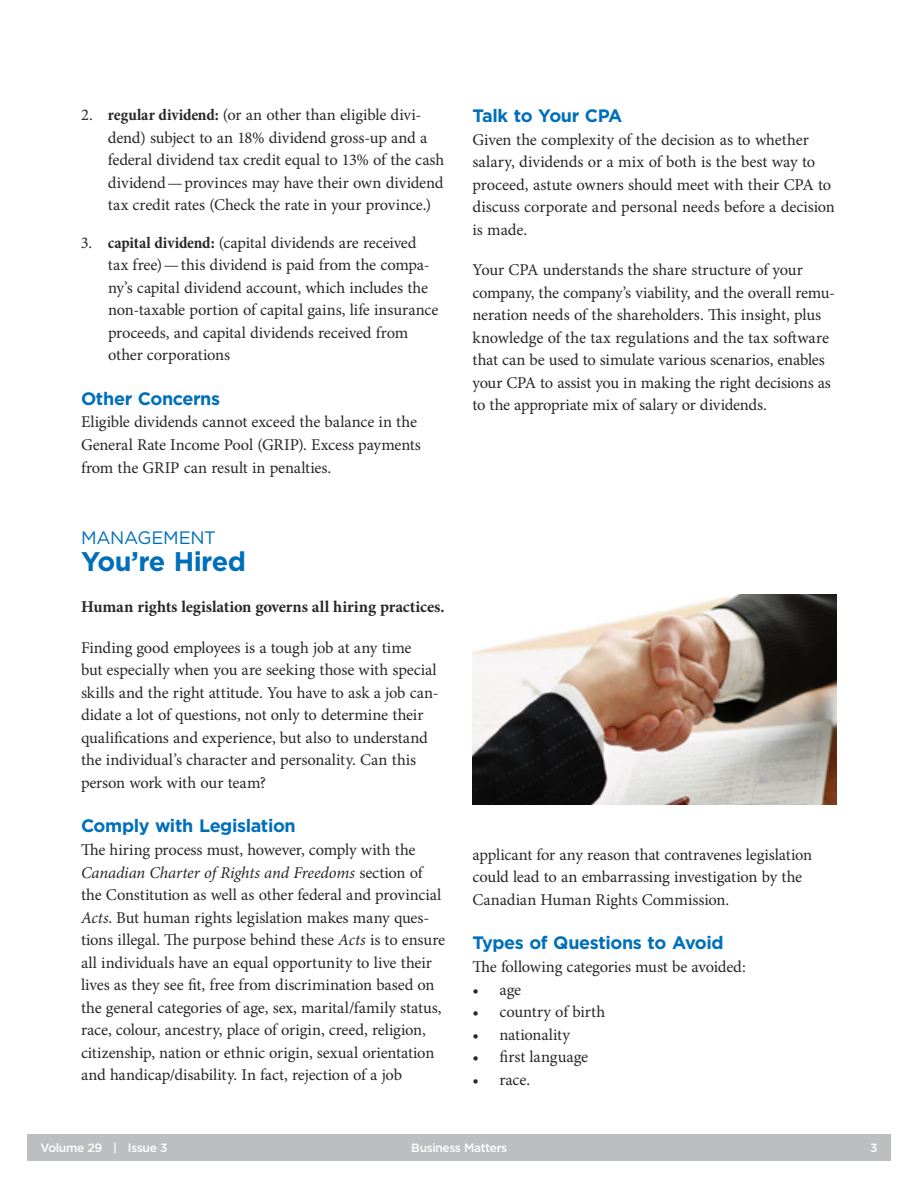
<style>
.page{position:relative;width:918px;height:1188px;background:#fff}
.page>*{position:absolute;margin:0;border:0;box-sizing:border-box;transform-origin:0 0}
.t1{font:700 27px "Gotham";letter-spacing:-.025em;color:#006fba}
.t2{font:700 18px "Gotham";letter-spacing:-.025em;color:#006fba}
.t3{font:18px "Gotham";letter-spacing:-.015em;color:#006fba}
.t4{font:16.5px/22.5px "Minion Pro";letter-spacing:-.01em;color:#292829}
.t5{font:700 16.5px "Minion Pro";letter-spacing:-.005em;color:#292829}
.t6{font:500 12px "Gotham";letter-spacing:-.03em;color:#fff}
.s1{font-weight:700;font-stretch:condensed}
.s2{font-style:italic}
</style>
<div class="page">
<div style="left:27px;top:1134px;width:864px;height:27px;background:#bcbec0"></div>
<img style="left:472px;top:594px;width:365px;height:211px">
<p class="t4" style="left:108px;top:104px;width:338px;text-indent:-27px">2. <span class="s1">regular dividend:</span> (or an other than eligible divi&shy;dend) subject to an 18% dividend gross-up and a federal dividend tax credit equal to 13% of the cash dividend—provinces may have their own dividend tax credit rates (Check the rate in your province.)</p>
<p class="t4" style="left:108px;top:231px;width:332px;text-indent:-27px">3. <span class="s1">capital dividend:</span> (capital dividends are received tax free)—this dividend is paid from the compa&shy;ny’s capital dividend account, which includes the non-taxable portion of capital gains, life insurance proceeds, and capital dividends received from other corporations</p>
<p class="t2" style="left:81px;top:387px;width:141px">Other Concerns</p>
<p class="t4" style="left:81px;top:411px;width:342px">Eligible dividends cannot exceed the balance in the<br>General Rate Income Pool (GRIP). Excess payments from the GRIP can result in penalties.</p>
<p class="t2" style="left:472px;top:104px;width:152px">Talk to Your CPA</p>
<p class="t4" style="left:472px;top:128px;width:364px">Given the complexity of the decision as to whether salary, dividends or a mix of both is the best way to proceed, astute owners should meet with their CPA to discuss corporate and personal needs before a decision is made.</p>
<p class="t4" style="left:472px;top:259px;width:364px">Your CPA understands the share structure of your company, the company’s viability, and the overall remu&shy;neration needs of the shareholders. This insight, plus knowledge of the tax regulations and the tax software that can be used to simulate various scenarios, enables your CPA to assist you in making the right decisions as to the appropriate mix of salary or dividends.</p>
<p class="t3" style="left:81px;top:527px;width:136px">MANAGEMENT</p>
<h1 class="t1" style="left:81px;top:544px;width:166px">You’re Hired</h1>
<p class="t5" style="left:81px;top:595px;width:365px">Human rights legislation governs all hiring practices.</p>
<p class="t4" style="left:81px;top:636px;width:359px">Finding good employees is a tough job at any time<br>but especially when you are seeking those with special skills and the right attitude. You have to ask a job can&shy;didate a lot of questions, not only to determine their qualifications and experience, but also to understand the individual’s character and personality. Can this person work with our team?</p>
<p class="t2" style="left:81px;top:814px;width:216px">Comply with Legislation</p>
<p class="t4" style="left:81px;top:839px;width:366px">The hiring process must, however, comply with the <span class="s2">Canadian Charter of Rights and Freedoms</span> section of the Constitution as well as other federal and provincial <span class="s2">Acts</span>. But human rights legislation makes many ques&shy;tions illegal. The purpose behind these <span class="s2">Acts</span> is to ensure all individuals have an equal opportunity to live their lives as they see fit, free from discrimination based on the general categories of age, sex, marital/family status, race, colour, ancestry, place of origin, creed, religion, citizenship, nation or ethnic origin, sexual orientation and handicap/disability. In fact, rejection of a job</p>
<p class="t4" style="left:472px;top:843px;width:341px">applicant for any reason that contravenes legislation could lead to an embarrassing investigation by the<br>Canadian Human Rights Commission.</p>
<p class="t2" style="left:472px;top:931px;width:253px">Types of Questions to Avoid</p>
<p class="t4" style="left:472px;top:956px;width:275px">The following categories must be avoided:</p>
<p class="t4" style="left:472px;top:978px;width:50px">• age</p>
<p class="t4" style="left:472px;top:1001px;width:134px">• country of birth</p>
<p class="t4" style="left:472px;top:1023px;width:99px">• nationality</p>
<p class="t4" style="left:472px;top:1046px;width:117px">• first language</p>
<p class="t4" style="left:472px;top:1068px;width:59px">• race.</p>
<p class="t6" style="left:40px;top:1140px;width:128px">Volume 29 | Issue 3</p>
<p class="t6" style="left:411px;top:1140px;width:97px">Business Matters</p>
<p class="t6" style="left:870px;top:1140px;width:9px">3</p>
</div>
